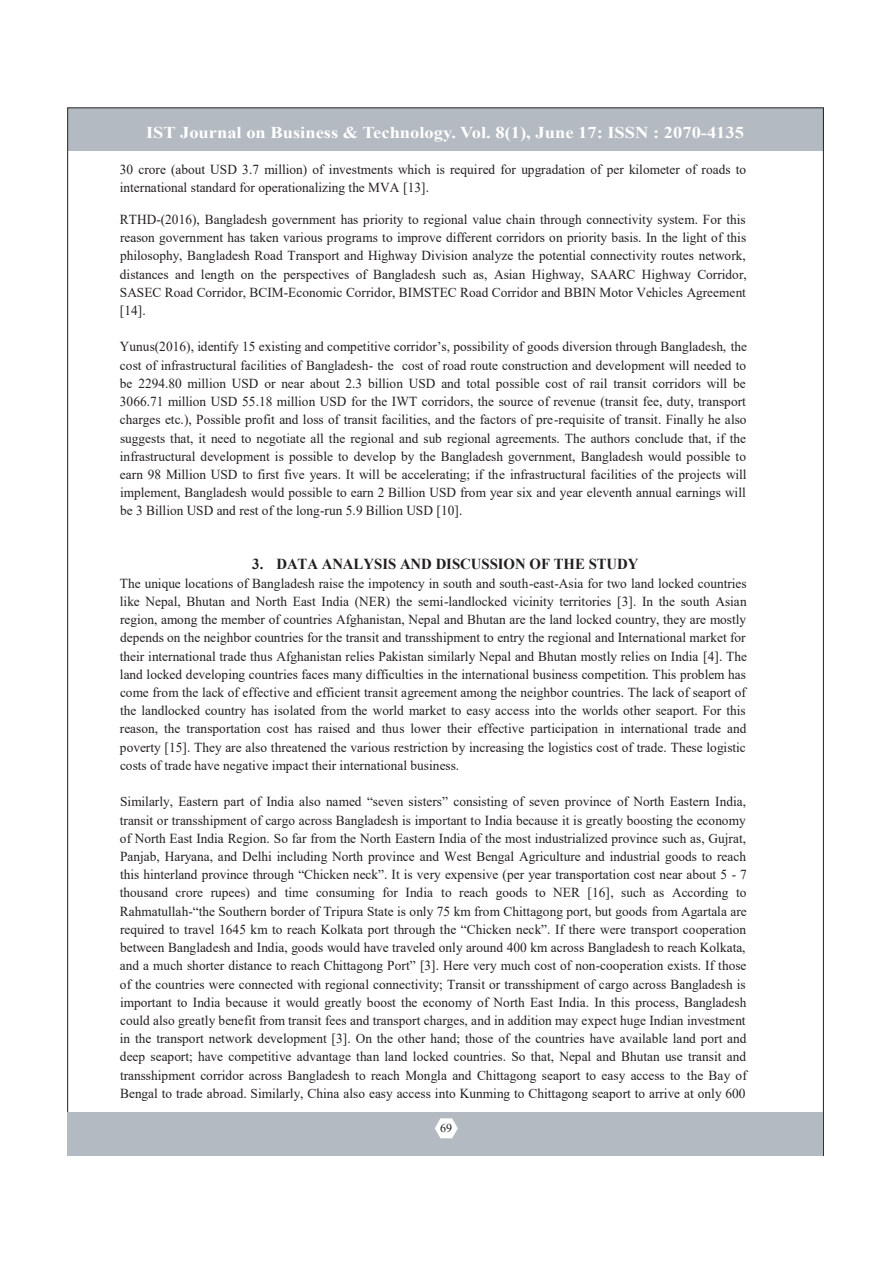
<style>
.page{position:relative;width:893px;height:1263px;background:#fff}
.page>*{position:absolute;margin:0;border:0;box-sizing:border-box;transform-origin:0 0}
.t1{font:700 16.5px "Times New Roman";color:#fff;scale:1.12 1}
.t2{font:700 15.15px "Times New Roman";letter-spacing:-.005em;color:#231f20}
.t3{font:13.65px/18.1px "Times New Roman";color:#231f20;text-align:justify}
.t4{font:12px "Times New Roman";color:#231f20}
</style>
<div class="page">
<div style="left:68px;top:108px;width:755px;height:42px;background:#b4bac1"></div>
<div style="left:67px;top:1112px;width:756px;height:43px;background:#b4bac1"></div>
<svg style="left:435px;top:1118px;width:23px;height:20px"></svg>
<p class="t1" style="left:146px;top:121px;width:535px">IST Journal on Business &amp; Technology. Vol. 8(1), June 17: ISSN : 2070-4135</p>
<p class="t3" style="left:120px;top:160px;width:628px">30 crore (about USD 3.7 million) of investments which is required for upgradation of per kilometer of roads to international standard for operationalizing the MVA [13].</p>
<p class="t3" style="left:120px;top:210px;width:628px">RTHD-(2016), Bangladesh government has priority to regional value chain through connectivity system. For this reason government has taken various programs to improve different corridors on priority basis. In the light of this philosophy, Bangladesh Road Transport and Highway Division analyze the potential connectivity routes network, distances and length on the perspectives of Bangladesh such as, Asian Highway, SAARC Highway Corridor, SASEC Road Corridor, BCIM-Economic Corridor, BIMSTEC Road Corridor and BBIN Motor Vehicles Agreement [14].</p>
<p class="t3" style="left:120px;top:337px;width:629px">Yunus(2016), identify 15 existing and competitive corridor’s, possibility of goods diversion through Bangladesh, the cost of infrastructural facilities of Bangladesh- the cost of road route construction and development will needed to be 2294.80 million USD or near about 2.3 billion USD and total possible cost of rail transit corridors will be 3066.71 million USD 55.18 million USD for the IWT corridors, the source of revenue (transit fee, duty, transport charges etc.), Possible profit and loss of transit facilities, and the factors of pre-requisite of transit. Finally he also suggests that, it need to negotiate all the regional and sub regional agreements. The authors conclude that, if the infrastructural development is possible to develop by the Bangladesh government, Bangladesh would possible to earn 98 Million USD to first five years. It will be accelerating; if the infrastructural facilities of the projects will implement, Bangladesh would possible to earn 2 Billion USD from year six and year eleventh annual earnings will be 3 Billion USD and rest of the long-run 5.9 Billion USD [10].</p>
<p class="t2" style="left:252px;top:553px;width:388px">3. DATA ANALYSIS AND DISCUSSION OF THE STUDY</p>
<p class="t3" style="left:120px;top:574px;width:629px">The unique locations of Bangladesh raise the impotency in south and south-east-Asia for two land locked countries like Nepal, Bhutan and North East India (NER) the semi-landlocked vicinity territories [3]. In the south Asian region, among the member of countries Afghanistan, Nepal and Bhutan are the land locked country, they are mostly depends on the neighbor countries for the transit and transshipment to entry the regional and International market for their international trade thus Afghanistan relies Pakistan similarly Nepal and Bhutan mostly relies on India [4]. The land locked developing countries faces many difficulties in the international business competition. This problem has come from the lack of effective and efficient transit agreement among the neighbor countries. The lack of seaport of the landlocked country has isolated from the world market to easy access into the worlds other seaport. For this reason, the transportation cost has raised and thus lower their effective participation in international trade and poverty [15]. They are also threatened the various restriction by increasing the logistics cost of trade. These logistic costs of trade have negative impact their international business.</p>
<p class="t3" style="left:120px;top:792px;width:629px">Similarly, Eastern part of India also named “seven sisters” consisting of seven province of North Eastern India, transit or transshipment of cargo across Bangladesh is important to India because it is greatly boosting the economy of North East India Region. So far from the North Eastern India of the most industrialized province such as, Gujrat, Panjab, Haryana, and Delhi including North province and West Bengal Agriculture and industrial goods to reach this hinterland province through “Chicken neck”. It is very expensive (per year transportation cost near about 5 - 7 thousand crore rupees) and time consuming for India to reach goods to NER [16], such as According to Rahmatullah-“the Southern border of Tripura State is only 75 km from Chittagong port, but goods from Agartala are required to travel 1645 km to reach Kolkata port through the “Chicken neck”. If there were transport cooperation between Bangladesh and India, goods would have traveled only around 400 km across Bangladesh to reach Kolkata, and a much shorter distance to reach Chittagong Port” [3]. Here very much cost of non-cooperation exists. If those of the countries were connected with regional connectivity; Transit or transshipment of cargo across Bangladesh is important to India because it would greatly boost the economy of North East India. In this process, Bangladesh could also greatly benefit from transit fees and transport charges, and in addition may expect huge Indian investment in the transport network development [3]. On the other hand; those of the countries have available land port and deep seaport; have competitive advantage than land locked countries. So that, Nepal and Bhutan use transit and transshipment corridor across Bangladesh to reach Mongla and Chittagong seaport to easy access to the Bay of Bengal to trade abroad. Similarly, China also easy access into Kunming to Chittagong seaport to arrive at only 600</p>
<p class="t4" style="left:440px;top:1120px;width:14px">69</p>
</div>
